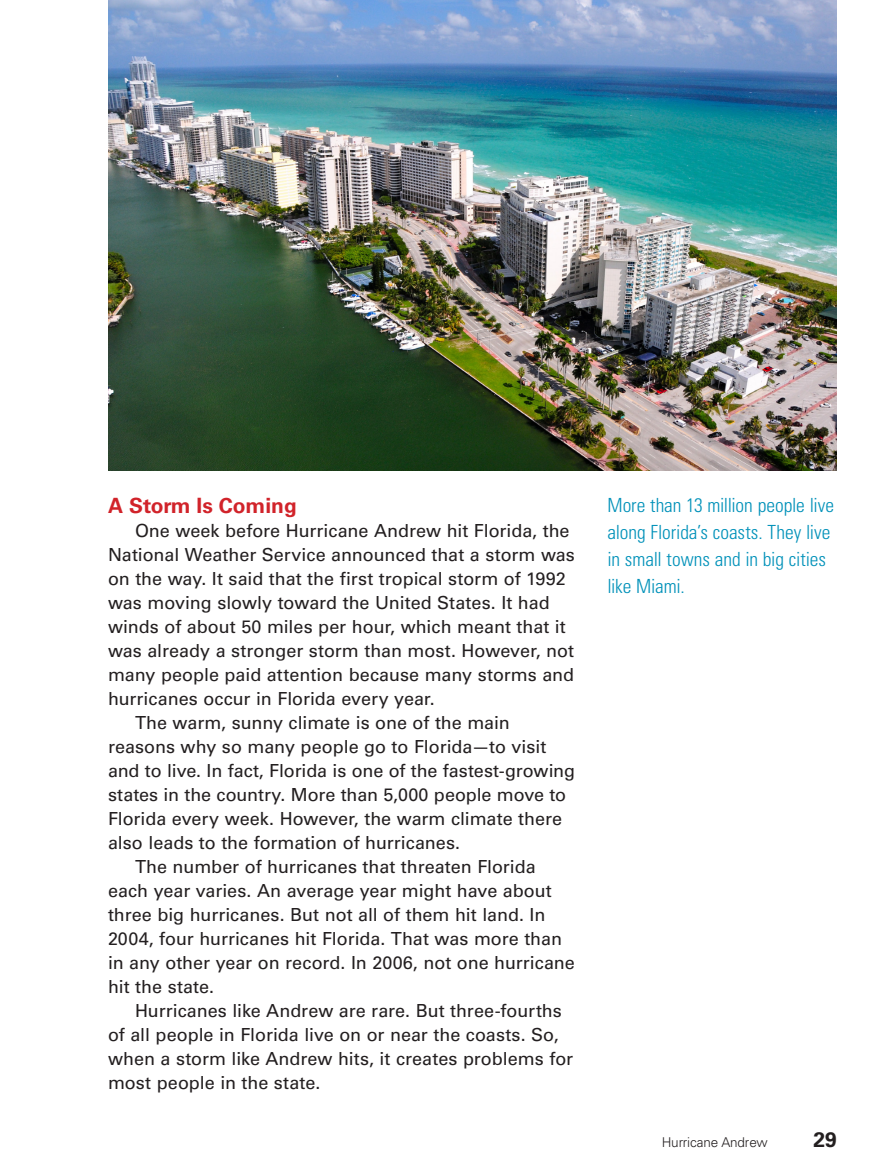
<style>
.page{position:relative;width:891px;height:1175px;background:#fff}
.page>*{position:absolute;margin:0;border:0;box-sizing:border-box;transform-origin:0 0}
.RF_Subhead{font:700 21px "Univers LT Std";color:#d1232a}
.t1{font:700 21px "Univers LT Std";color:#231f20}
._1F_Caption{font:300 condensed 19.5px/27px "Univers LT Std";letter-spacing:-.005em;color:#0091b9}
._2D_RF_Text_-_Indent{font:18px/24px "Univers LT Std";letter-spacing:-.005em;color:#231f20}
.t2{font:300 13.5px "Univers LT Std";letter-spacing:-.01em;color:#231f20}
</style>
<div class="page">
<img style="left:108px;top:0;width:729px;height:470px">
<p class="RF_Subhead" style="left:108px;top:493px;width:190px">A Storm Is Coming</p>
<p class="_2D_RF_Text_-_Indent" style="left:108px;top:519px;width:468px;text-indent:27px">One week before Hurricane Andrew hit Florida, the National Weather Service announced that a storm was on the way. It said that the first tropical storm of 1992 was moving slowly toward the United States. It had winds of about 50 miles per hour, which meant that it was already a stronger storm than most. However, not many people paid attention because many storms and hurricanes occur in Florida every year.</p>
<p class="_2D_RF_Text_-_Indent" style="left:108px;top:711px;width:469px;text-indent:27px">The warm, sunny climate is one of the main reasons why so many people go to Florida—to visit and to live. In fact, Florida is one of the fastest-growing states in the country. More than 5,000 people move to Florida every week. However, the warm climate there also leads to the formation of hurricanes.</p>
<p class="_2D_RF_Text_-_Indent" style="left:108px;top:855px;width:468px;text-indent:27px">The number of hurricanes that threaten Florida each year varies. An average year might have about three big hurricanes. But not all of them hit land. In 2004, four hurricanes hit Florida. That was more than in any other year on record. In 2006, not one hurricane hit the state.</p>
<p class="_2D_RF_Text_-_Indent" style="left:108px;top:999px;width:467px;text-indent:27px">Hurricanes like Andrew are rare. But three-fourths of all people in Florida live on or near the coasts. So, when a storm like Andrew hits, it creates problems for most people in the state.</p>
<p class="_1F_Caption" style="left:608px;top:492px;width:228px">More than 13 million people live along Florida’s coasts. They live in small towns and in big cities like Miami.</p>
<p class="t2" style="left:662px;top:1134px;width:108px">Hurricane Andrew</p>
<p class="t1" style="left:814px;top:1127px;width:25px">29</p>
</div>
